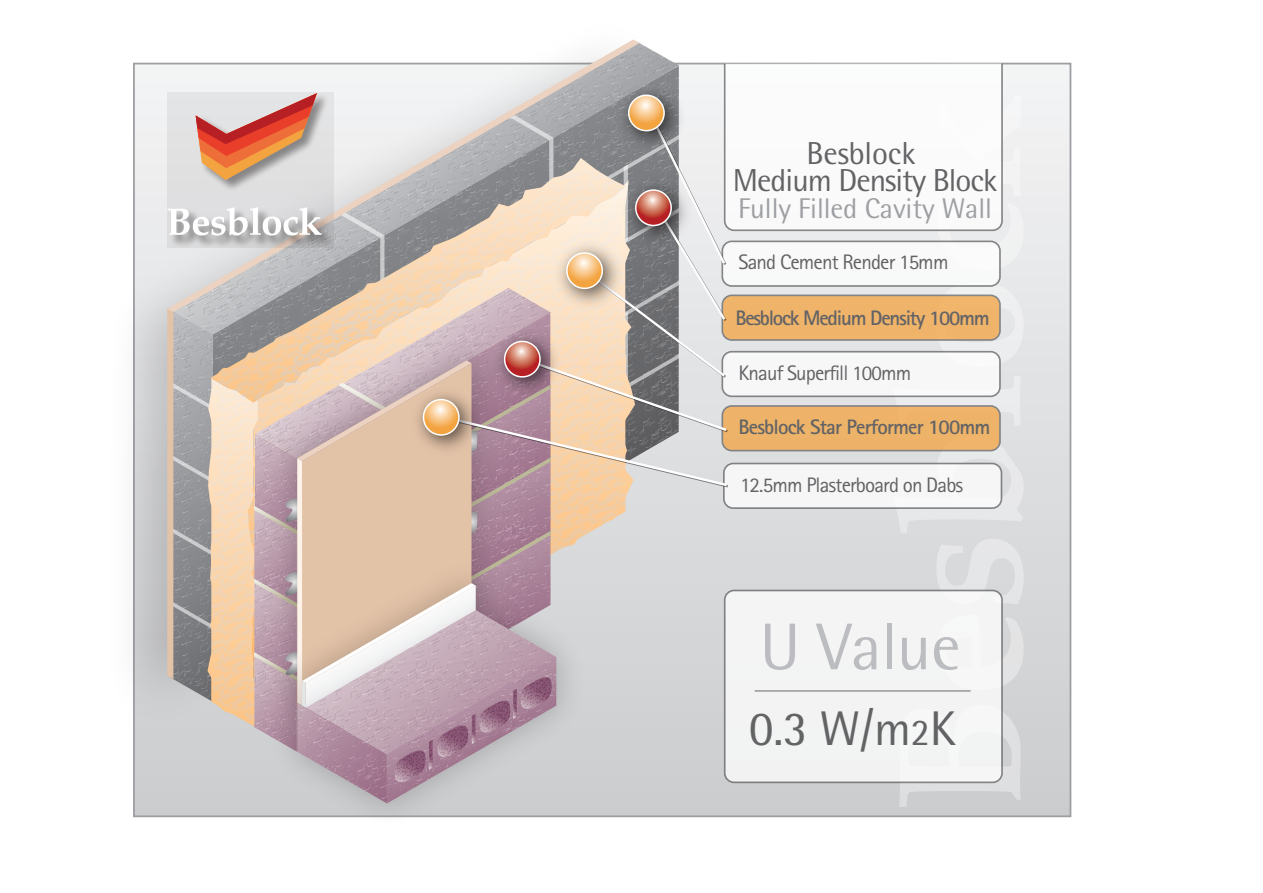
<style>
.page{position:relative;width:1263px;height:893px;background:#fff}
.page>*{position:absolute;margin:0;border:0;box-sizing:border-box;transform-origin:0 0}
.t1{font:66.15px "Rotis Semi Sans";letter-spacing:-.005em;color:#bcbdc0}
.t2{font:48.75px "Rotis Semi Sans";color:#636366}
.t3{font:31.8px/27px "Rotis Semi Sans";letter-spacing:-.03em;color:#636366;text-align:center}
.t4{font:28.5px "Rotis Semi Sans";letter-spacing:-.005em;color:#9d9fa2}
.t5{font:21px "Rotis Sans Serif";letter-spacing:-.04em;color:#636366}
.t6{font:700 21px "Rotis Sans Serif";letter-spacing:-.05em;color:#636366}
.s1{font-size:37.8px}
</style>
<div class="page">
<div style="left:134px;top:64px;width:936px;height:752px;background:linear-gradient(to bottom,#f2f3f4,#cbccce)"></div>
<svg style="left:899px;top:705px;width:122px;height:102px"></svg>
<svg style="left:1003px;top:615px;width:21px;height:75px"></svg>
<svg style="left:936px;top:539px;width:88px;height:65px"></svg>
<svg style="left:893px;top:436px;width:131px;height:97px"></svg>
<svg style="left:892px;top:376px;width:129px;height:50px"></svg>
<svg style="left:936px;top:282px;width:88px;height:85px"></svg>
<div style="left:937px;top:203px;width:87px;height:68px;background:#ececee"></div>
<div style="left:1003px;top:95px;width:18px;height:102px;background:#f3f3f4"></div>
<img style="left:133px;top:39px;width:550px;height:715px">
<svg style="left:167px;top:40px;width:472px;height:53px;fill:#f3f4f4"></svg>
<img style="left:258px;top:803px;width:339px;height:15px">
<div style="left:722px;top:406px;width:278px;height:45px;background:#edb368;border-radius:9px"></div>
<div style="left:721px;top:405px;width:280px;height:46px;border:2px solid #636366;border-radius:9px"></div>
<div style="left:722px;top:352px;width:278px;height:44px;background:#f7f7f8;border-radius:9px"></div>
<div style="left:721px;top:351px;width:280px;height:46px;border:2px solid #636366;border-radius:9px"></div>
<div style="left:722px;top:295px;width:278px;height:45px;background:#efb46a;border-radius:9px"></div>
<div style="left:721px;top:295px;width:280px;height:46px;border:2px solid #636366;border-radius:9px"></div>
<div style="left:722px;top:241px;width:278px;height:45px;background:#fff;border-radius:9px"></div>
<div style="left:721px;top:241px;width:280px;height:46px;border:2px solid #636366;border-radius:9px"></div>
<div style="left:725px;top:590px;width:277px;height:192px;background:#f3f4f4;border-radius:9px"></div>
<div style="left:724px;top:590px;width:279px;height:193px;border:2px solid #636366;border-radius:9px"></div>
<svg style="left:724px;top:64px;width:279px;height:167px"></svg>
<hr style="left:755px;top:690px;width:215px;height:2px;background:#9d9fa2">
<div style="left:724px;top:463px;width:277px;height:45px;background:#f6f6f6;border-radius:9px"></div>
<div style="left:723px;top:463px;width:279px;height:46px;border:2px solid #636366;border-radius:9px"></div>
<svg style="left:167px;top:93px;width:561px;height:710px"></svg>
<img style="left:610px;top:75px;width:82px;height:84px">
<svg style="left:629px;top:95px;width:35px;height:36px"></svg>
<div style="left:628px;top:95px;width:37px;height:36px;border:2px solid #fff;border-radius:50%"></div>
<img style="left:616px;top:170px;width:84px;height:84px">
<svg style="left:636px;top:190px;width:35px;height:35px"></svg>
<div style="left:635px;top:189px;width:37px;height:37px;border:2px solid #fff;border-radius:50%"></div>
<h3 class="t3" style="left:733px;top:139px;width:266px">Besblock<br>Medium Density Block</h3>
<h3 class="t4" style="left:738px;top:192px;width:255px">Fully Filled Cavity Wall</h3>
<p class="t5" style="left:738px;top:250px;width:212px">Sand Cement Render 15mm</p>
<p class="t6" style="left:735px;top:304px;width:256px">Besblock Medium Density 100mm</p>
<p class="t5" style="left:738px;top:360px;width:174px">Knauf Superfill 100mm</p>
<p class="t6" style="left:738px;top:414px;width:253px">Besblock Star Performer 100mm</p>
<p class="t5" style="left:740px;top:472px;width:225px">12.5mm Plasterboard on Dabs</p>
<h1 class="t1" style="left:760px;top:608px;width:202px">U Value</h1>
<h2 class="t2" style="left:749px;top:699px;width:208px">0.3 W/m<span class="s1">2</span>K</h2>
</div>
